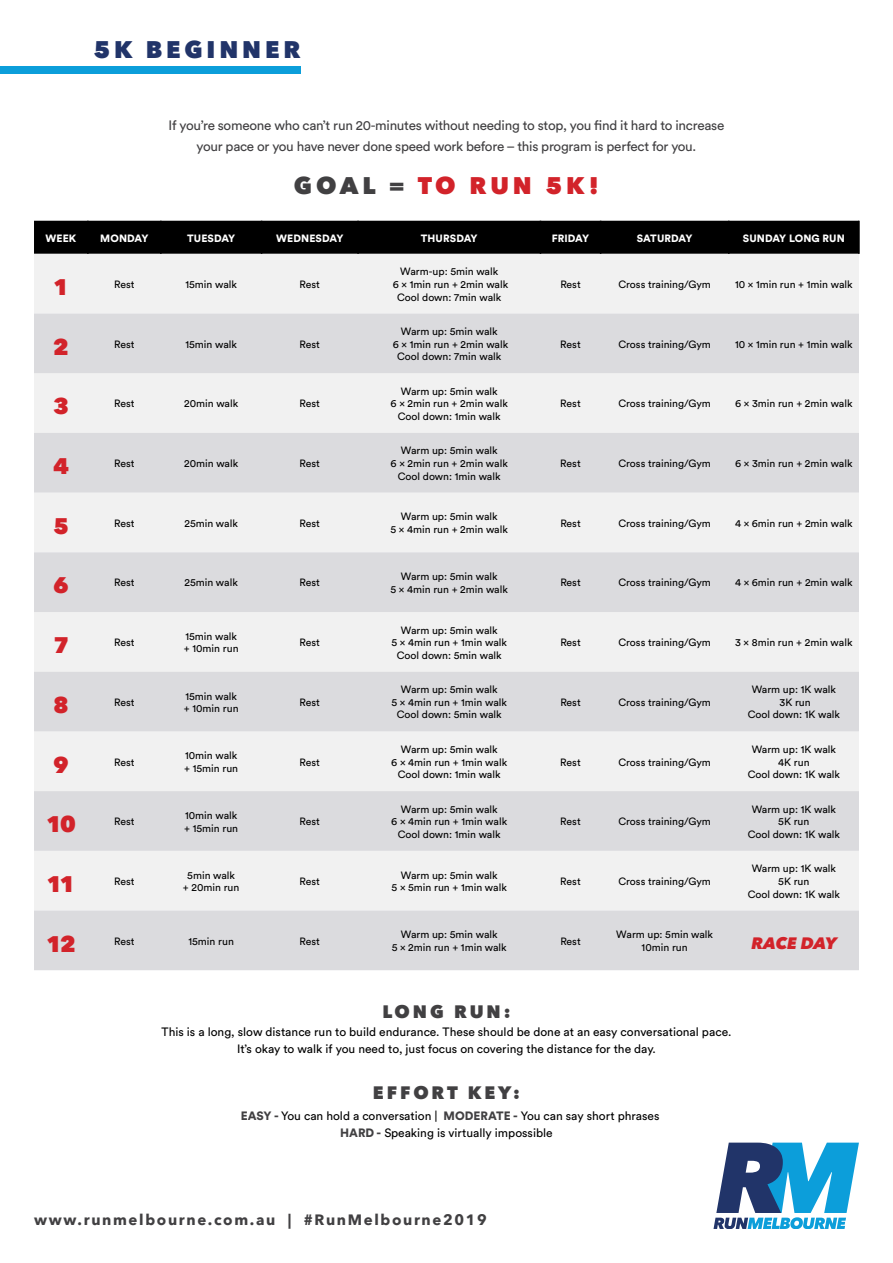
<style>
.page{position:relative;width:893px;height:1263px;background:#fff}
.page>*{position:absolute;margin:0;border:0;box-sizing:border-box;transform-origin:0 0}
.t1{font:800 24px "Avenir Next";letter-spacing:.16em;color:#d2232a}
.t2{font:800 24px "Avenir Next";letter-spacing:.16em;color:#213469}
.t3{font:800 22.5px "Avenir Next";color:#d2232a}
.t4{font:800 18px "Avenir Next";letter-spacing:.16em;color:#414042}
.t5{font:italic 800 16.5px "Avenir Next";letter-spacing:-.02em;color:#d2232a}
.t6{font:700 15px "Avenir Next";letter-spacing:.11em;color:#414042}
.t7{font:13.5px/21px "Circular Std";letter-spacing:-.02em;color:#414042;text-align:center}
.t8{font:12px/16.5px "Circular Std";color:#000;text-align:center}
.t9{font:10.5px/12.6px "Circular Std";color:#000;text-align:center}
.t10{font:900 10.5px "Circular Std";letter-spacing:.01em;color:#fff}
.t11{font:900 10.5px "Circular Std";letter-spacing:-.01em;color:#fff}
.s1{color:#414042}
.s2{font-weight:900;color:#414042}
</style>
<div class="page">
<svg style="left:713px;top:1142px;width:146px;height:87px"></svg>
<div style="left:0;top:66px;width:300px;height:7px;background:#0c9eda"></div>
<div style="left:34px;top:221px;width:824px;height:33px;background:#000"></div>
<div style="left:34px;top:254px;width:825px;height:59px;background:#f1f1f1"></div>
<svg style="left:34px;top:313px;width:825px;height:657px;fill:#dbdbde"></svg>
<hr style="left:87px;top:221px;width:2px;height:33px;background:#000">
<hr style="left:160px;top:221px;width:2px;height:33px;background:#000">
<hr style="left:261px;top:221px;width:1px;height:33px;background:#000">
<hr style="left:357px;top:221px;width:2px;height:33px;background:#000">
<hr style="left:540px;top:221px;width:1px;height:33px;background:#000">
<hr style="left:600px;top:221px;width:1px;height:33px;background:#000">
<hr style="left:728px;top:221px;width:1px;height:33px;background:#000">
<hr style="left:858px;top:221px;width:2px;height:33px;background:#000">
<h1 class="t2" style="left:93px;top:35px;width:209px">5K BEGINNER</h1>
<p class="t7" style="left:169px;top:115px;width:557px">If you’re someone who can’t run 20-minutes without needing to stop, you find it hard to increase your pace or you have never done speed work before – this program is perfect for you.</p>
<h1 class="t1" style="left:294px;top:170px;width:307px"><span class="s1">GOAL =</span> TO RUN 5K!</h1>
<p class="t10" style="left:45px;top:231px;width:32px">WEEK</p>
<p class="t10" style="left:100px;top:231px;width:50px">MONDAY</p>
<p class="t10" style="left:187px;top:231px;width:50px">TUESDAY</p>
<p class="t10" style="left:276px;top:231px;width:69px">WEDNESDAY</p>
<p class="t10" style="left:421px;top:231px;width:58px">THURSDAY</p>
<p class="t10" style="left:552px;top:231px;width:39px">FRIDAY</p>
<p class="t11" style="left:637px;top:231px;width:57px">SATURDAY</p>
<p class="t10" style="left:743px;top:231px;width:104px">SUNDAY LONG RUN</p>
<h2 class="t3" style="left:53px;top:273px;width:17px">1</h2>
<p class="t9" style="left:114px;top:278px;width:22px">Rest</p>
<p class="t9" style="left:185px;top:278px;width:53px">15min walk</p>
<p class="t9" style="left:300px;top:278px;width:22px">Rest</p>
<p class="t9" style="left:393px;top:265px;width:117px">Warm-up: 5min walk<br>6 x 1min run + 2min walk<br>Cool down: 7min walk</p>
<p class="t9" style="left:560px;top:278px;width:22px">Rest</p>
<p class="t9" style="left:618px;top:278px;width:94px">Cross training/Gym</p>
<p class="t9" style="left:735px;top:278px;width:119px">10 x 1min run + 1min walk</p>
<h2 class="t3" style="left:53px;top:333px;width:17px">2</h2>
<p class="t9" style="left:114px;top:337px;width:22px">Rest</p>
<p class="t9" style="left:185px;top:337px;width:53px">15min walk</p>
<p class="t9" style="left:300px;top:337px;width:22px">Rest</p>
<p class="t9" style="left:393px;top:325px;width:117px">Warm up: 5min walk<br>6 x 1min run + 2min walk<br>Cool down: 7min walk</p>
<p class="t9" style="left:560px;top:337px;width:22px">Rest</p>
<p class="t9" style="left:618px;top:337px;width:94px">Cross training/Gym</p>
<p class="t9" style="left:735px;top:337px;width:119px">10 x 1min run + 1min walk</p>
<h2 class="t3" style="left:53px;top:392px;width:17px">3</h2>
<p class="t9" style="left:114px;top:397px;width:22px">Rest</p>
<p class="t9" style="left:184px;top:397px;width:56px">20min walk</p>
<p class="t9" style="left:300px;top:397px;width:22px">Rest</p>
<p class="t9" style="left:391px;top:385px;width:119px">Warm up: 5min walk<br>6 x 2min run + 2min walk<br>Cool down: 1min walk</p>
<p class="t9" style="left:560px;top:397px;width:22px">Rest</p>
<p class="t9" style="left:618px;top:397px;width:94px">Cross training/Gym</p>
<p class="t9" style="left:735px;top:397px;width:119px">6 x 3min run + 2min walk</p>
<h2 class="t3" style="left:53px;top:452px;width:17px">4</h2>
<p class="t9" style="left:114px;top:457px;width:22px">Rest</p>
<p class="t9" style="left:184px;top:457px;width:56px">20min walk</p>
<p class="t9" style="left:300px;top:457px;width:22px">Rest</p>
<p class="t9" style="left:391px;top:444px;width:119px">Warm up: 5min walk<br>6 x 2min run + 2min walk<br>Cool down: 1min walk</p>
<p class="t9" style="left:560px;top:457px;width:22px">Rest</p>
<p class="t9" style="left:618px;top:457px;width:94px">Cross training/Gym</p>
<p class="t9" style="left:735px;top:457px;width:119px">6 x 3min run + 2min walk</p>
<h2 class="t3" style="left:53px;top:512px;width:17px">5</h2>
<p class="t9" style="left:114px;top:517px;width:22px">Rest</p>
<p class="t9" style="left:184px;top:517px;width:55px">25min walk</p>
<p class="t9" style="left:300px;top:517px;width:22px">Rest</p>
<p class="t9" style="left:391px;top:510px;width:119px">Warm up: 5min walk<br>5 x 4min run + 2min walk</p>
<p class="t9" style="left:560px;top:517px;width:22px">Rest</p>
<p class="t9" style="left:618px;top:517px;width:94px">Cross training/Gym</p>
<p class="t9" style="left:735px;top:517px;width:119px">4 x 6min run + 2min walk</p>
<h2 class="t3" style="left:53px;top:572px;width:17px">6</h2>
<p class="t9" style="left:114px;top:576px;width:22px">Rest</p>
<p class="t9" style="left:184px;top:576px;width:55px">25min walk</p>
<p class="t9" style="left:300px;top:576px;width:22px">Rest</p>
<p class="t9" style="left:391px;top:570px;width:119px">Warm up: 5min walk<br>5 x 4min run + 2min walk</p>
<p class="t9" style="left:560px;top:576px;width:22px">Rest</p>
<p class="t9" style="left:618px;top:576px;width:94px">Cross training/Gym</p>
<p class="t9" style="left:735px;top:576px;width:119px">4 x 6min run + 2min walk</p>
<h2 class="t3" style="left:53px;top:631px;width:17px">7</h2>
<p class="t9" style="left:114px;top:636px;width:22px">Rest</p>
<p class="t9" style="left:184px;top:630px;width:56px;text-align:left">15min walk + 10min run</p>
<p class="t9" style="left:300px;top:636px;width:22px">Rest</p>
<h2 class="t3" style="left:53px;top:691px;width:17px">8</h2>
<p class="t9" style="left:114px;top:696px;width:22px">Rest</p>
<p class="t9" style="left:184px;top:689px;width:56px;text-align:left">15min walk + 10min run</p>
<p class="t9" style="left:300px;top:696px;width:22px">Rest</p>
<h2 class="t3" style="left:53px;top:751px;width:17px">9</h2>
<p class="t9" style="left:114px;top:755px;width:22px">Rest</p>
<p class="t9" style="left:184px;top:749px;width:55px;text-align:left">10min walk + 15min run</p>
<p class="t9" style="left:300px;top:755px;width:22px">Rest</p>
<h2 class="t3" style="left:46px;top:810px;width:31px">10</h2>
<p class="t9" style="left:114px;top:815px;width:22px">Rest</p>
<p class="t9" style="left:184px;top:809px;width:55px;text-align:left">10min walk + 15min run</p>
<p class="t9" style="left:300px;top:815px;width:22px">Rest</p>
<p class="t9" style="left:391px;top:623px;width:117px">Warm up: 5min walk<br>5 x 4min run + 1min walk<br>Cool down: 5min walk</p>
<p class="t9" style="left:560px;top:636px;width:22px">Rest</p>
<p class="t9" style="left:618px;top:636px;width:94px">Cross training/Gym</p>
<p class="t9" style="left:735px;top:636px;width:119px">3 x 8min run + 2min walk</p>
<p class="t9" style="left:391px;top:683px;width:117px">Warm up: 5min walk<br>5 x 4min run + 1min walk<br>Cool down: 5min walk</p>
<p class="t9" style="left:560px;top:696px;width:22px">Rest</p>
<p class="t9" style="left:618px;top:696px;width:94px">Cross training/Gym</p>
<p class="t9" style="left:748px;top:683px;width:94px">Warm up: 1K walk<br>3K run<br>Cool down: 1K walk</p>
<p class="t9" style="left:391px;top:743px;width:117px">Warm up: 5min walk<br>6 x 4min run + 1min walk<br>Cool down: 1min walk</p>
<p class="t9" style="left:560px;top:755px;width:22px">Rest</p>
<p class="t9" style="left:618px;top:755px;width:94px">Cross training/Gym</p>
<p class="t9" style="left:748px;top:743px;width:94px">Warm up: 1K walk<br>4K run<br>Cool down: 1K walk</p>
<p class="t9" style="left:391px;top:802px;width:117px">Warm up: 5min walk<br>6 x 4min run + 1min walk<br>Cool down: 1min walk</p>
<p class="t9" style="left:560px;top:815px;width:22px">Rest</p>
<p class="t9" style="left:618px;top:815px;width:94px">Cross training/Gym</p>
<p class="t9" style="left:748px;top:802px;width:94px">Warm up: 1K walk<br>5K run<br>Cool down: 1K walk</p>
<h2 class="t3" style="left:47px;top:870px;width:30px">11</h2>
<p class="t9" style="left:114px;top:875px;width:22px">Rest</p>
<p class="t9" style="left:183px;top:868px;width:58px">5min walk<br>+ 20min run</p>
<p class="t9" style="left:300px;top:875px;width:22px">Rest</p>
<p class="t9" style="left:392px;top:868px;width:117px">Warm up: 5min walk<br>5 x 5min run + 1min walk</p>
<p class="t9" style="left:560px;top:875px;width:22px">Rest</p>
<p class="t9" style="left:618px;top:875px;width:94px">Cross training/Gym</p>
<p class="t9" style="left:748px;top:862px;width:94px">Warm up: 1K walk<br>5K run<br>Cool down: 1K walk</p>
<h2 class="t3" style="left:46px;top:930px;width:31px">12</h2>
<p class="t9" style="left:114px;top:934px;width:22px">Rest</p>
<p class="t9" style="left:189px;top:934px;width:47px">15min run</p>
<p class="t9" style="left:300px;top:934px;width:22px">Rest</p>
<p class="t9" style="left:392px;top:928px;width:117px">Warm up: 5min walk<br>5 x 2min run + 1min walk</p>
<p class="t9" style="left:560px;top:934px;width:22px">Rest</p>
<p class="t9" style="left:616px;top:928px;width:98px">Warm up: 5min walk<br>10min run</p>
<h3 class="t5" style="left:752px;top:933px;width:86px">RACE DAY</h3>
<h3 class="t4" style="left:382px;top:1001px;width:130px">LONG RUN:</h3>
<p class="t8" style="left:162px;top:1023px;width:571px">This is a long, slow distance run to build endurance. These should be done at an easy conversational pace.<br>It’s okay to walk if you need to, just focus on covering the distance for the day.</p>
<h3 class="t4" style="left:373px;top:1081px;width:149px">EFFORT KEY:</h3>
<p class="t8" style="left:340px;top:1107px;width:321px;text-align:left;text-indent:-99px"><span class="s2">EASY -</span> You can hold a conversation | <span class="s2">MODERATE -</span> You can say short phrases<br><span class="s2">HARD -</span> Speaking is virtually impossible</p>
<h3 class="t6" style="left:34px;top:1207px;width:454px">www.runmelbourne.com.au | #RunMelbourne2019</h3>
</div>
